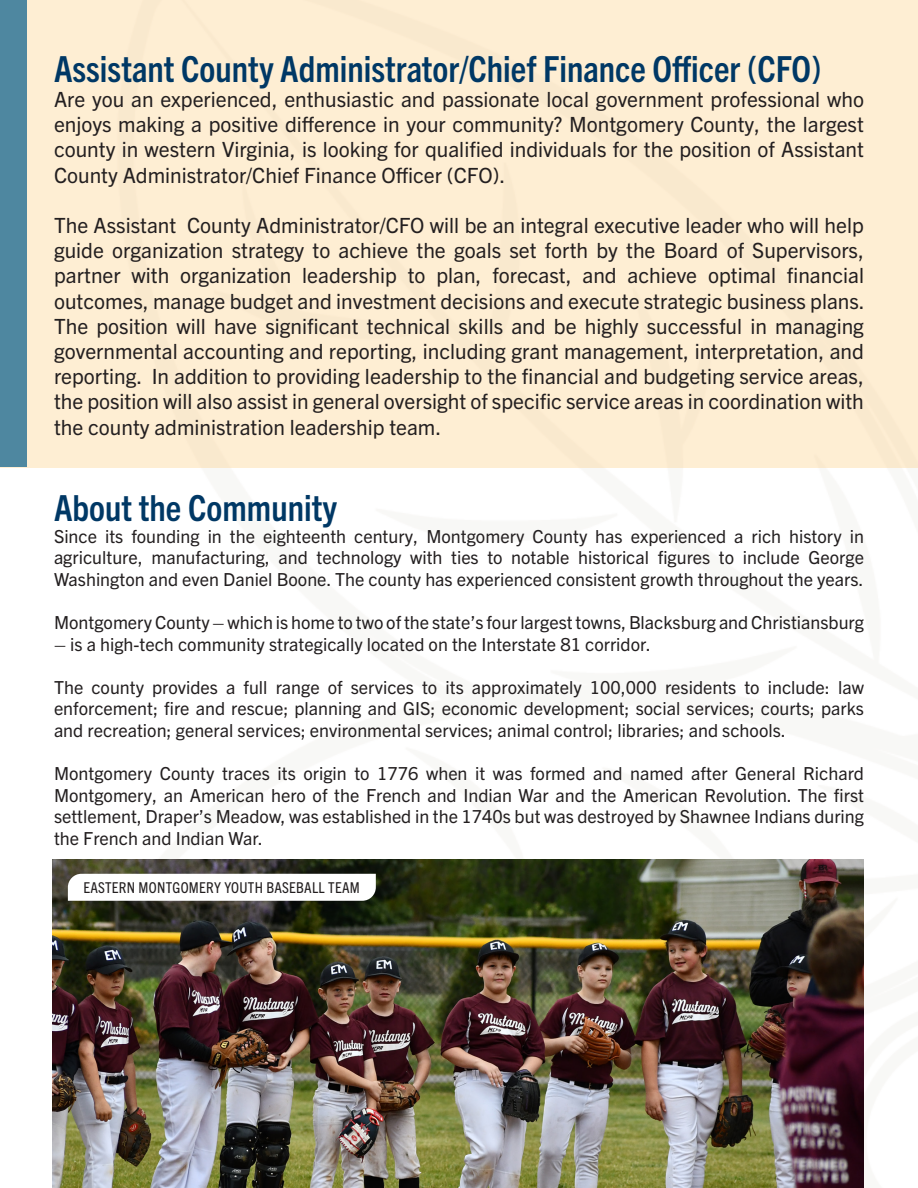
<style>
.page{position:relative;width:918px;height:1188px;background:#fff}
.page>*{position:absolute;margin:0;border:0;box-sizing:border-box;transform-origin:0 0}
.t1{font:700 condensed 36px "Trade Gothic Next LT Pro";color:#003865}
.t2{font:21px/25.2px "Trade Gothic Next LT Pro";color:#231f20;text-align:justify}
.t3{font:18px/21.6px "Trade Gothic Next LT Pro";color:#231f20;text-align:justify}
.t4{font:condensed 15px "Trade Gothic Next LT Pro";letter-spacing:.02em;color:#231f20}
</style>
<div class="page">
<div style="left:0;top:0;width:918px;height:467px;background:#feeed3"></div>
<img style="left:53px;top:860px;width:811px;height:328px">
<svg style="left:68px;top:874px;width:308px;height:27px"></svg>
<div style="left:0;top:0;width:27px;height:466px;background:#4e87a0"></div>
<p class="t1" style="left:54px;top:44px;width:769px">Assistant County Administrator/Chief Finance Officer (CFO)</p>
<p class="t2" style="left:54px;top:85px;width:812px">Are you an experienced, enthusiastic and passionate local government professional who enjoys making a positive difference in your community? Montgomery County, the largest county in western Virginia, is looking for qualified individuals for the position of Assistant County Administrator/Chief Finance Officer (CFO).</p>
<p class="t2" style="left:54px;top:211px;width:812px">The Assistant County Administrator/CFO will be an integral executive leader who will help guide organization strategy to achieve the goals set forth by the Board of Supervisors, partner with organization leadership to plan, forecast, and achieve optimal financial outcomes, manage budget and investment decisions and execute strategic business plans.<br>The position will have significant technical skills and be highly successful in managing governmental accounting and reporting, including grant management, interpretation, and reporting. In addition to providing leadership to the financial and budgeting service areas, the position will also assist in general oversight of specific service areas in coordination with the county administration leadership team.</p>
<p class="t1" style="left:54px;top:483px;width:284px">About the Community</p>
<p class="t3" style="left:54px;top:524px;width:812px">Since its founding in the eighteenth century, Montgomery County has experienced a rich history in agriculture, manufacturing, and technology with ties to notable historical figures to include George Washington and even Daniel Boone. The county has experienced consistent growth throughout the years.</p>
<p class="t3" style="left:54px;top:610px;width:812px">Montgomery County – which is home to two of the state’s four largest towns, Blacksburg and Christiansburg</p>
<p class="t3" style="left:54px;top:632px;width:598px">– is a high-tech community strategically located on the Interstate 81 corridor.</p>
<p class="t3" style="left:54px;top:675px;width:812px">The county provides a full range of services to its approximately 100,000 residents to include: law enforcement; fire and rescue; planning and GIS; economic development; social services; courts; parks and recreation; general services; environmental services; animal control; libraries; and schools.</p>
<p class="t3" style="left:54px;top:762px;width:812px">Montgomery County traces its origin to 1776 when it was formed and named after General Richard Montgomery, an American hero of the French and Indian War and the American Revolution. The first settlement, Draper’s Meadow, was established in the 1740s but was destroyed by Shawnee Indians during the French and Indian War.</p>
<p class="t4" style="left:83px;top:877px;width:278px">EASTERN MONTGOMERY YOUTH BASEBALL TEAM</p>
</div>
